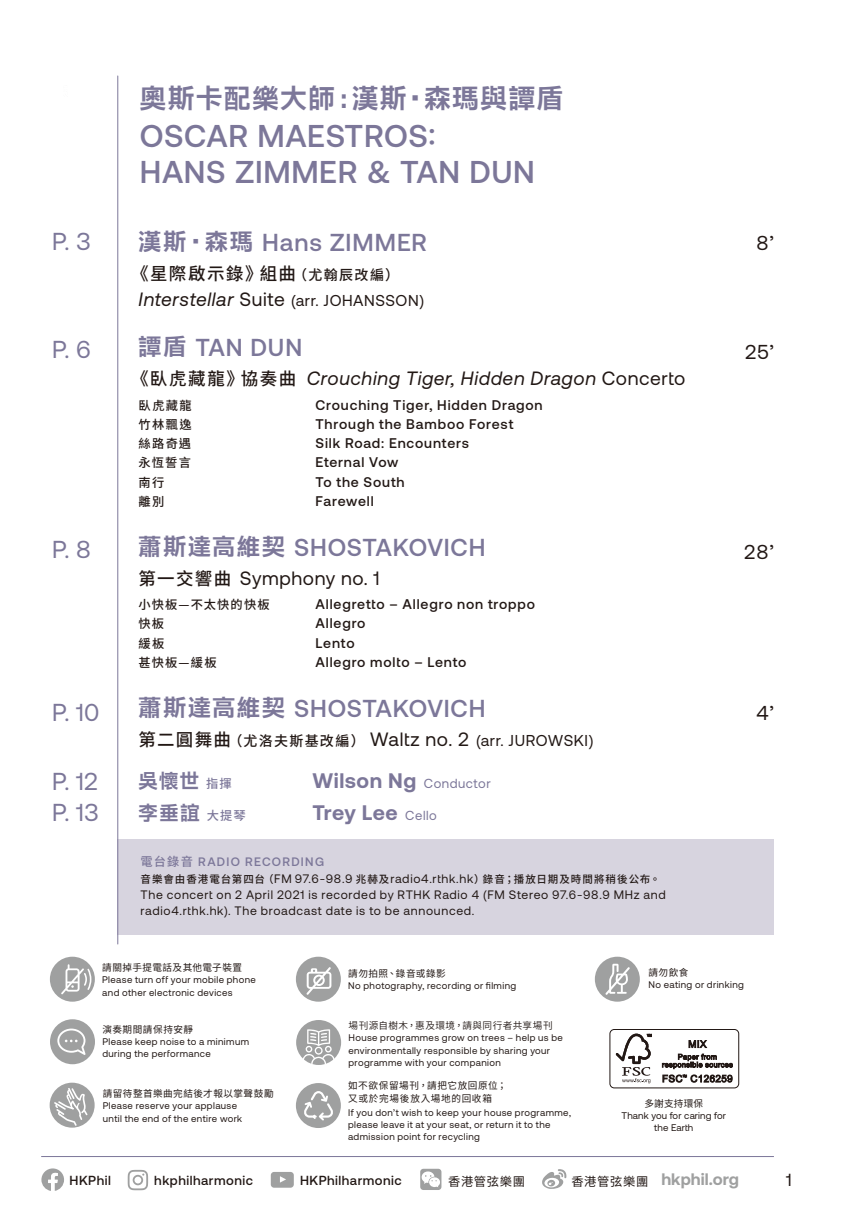
<style>
.page{position:relative;width:844px;height:1226px;background:#fff}
.page>*{position:absolute;margin:0;border:0;box-sizing:border-box;transform-origin:0 0}
.t1{font:500 31.5px/36.8px "Aeonik";letter-spacing:.02em;color:#7c7799}
.t2{font:700 26.25px "Aktiv Hei Hant";letter-spacing:.07em;color:#7c7799}
.t3{font:500 24.5px "Aeonik";letter-spacing:.03em;color:#7c7799}
.t4{font:24.5px/31.5px "Aeonik";color:#7c7799}
.t5{font:700 21px "Aeonik";letter-spacing:.015em;color:#7c7799}
.t6{font:20.12px "Aeonik";color:#221815}
.t7{font:italic 19.25px "Aeonik";letter-spacing:.03em;color:#221815}
.t8{font:19.25px "Aeonik";letter-spacing:.03em;color:#221815}
.t9{font:700 19.25px "Aktiv Hei Hant";letter-spacing:.08em;color:#7c7799}
.t10{font:500 17.5px "Noto Sans CJ Ktc";letter-spacing:.08em;color:#221815}
.t11{font:17.5px "Aeonik";color:#221815}
.t12{font:700 16.62px "Aeonik";letter-spacing:.005em;color:#9fa0a0}
.t13{font:15.75px "Aeonik";letter-spacing:.035em;color:#221815}
.t14{font:500 14px "Aeonik";letter-spacing:.06em;color:#221815}
.t15{font:500 13.12px "Aeonik";letter-spacing:.04em;color:#221815}
.t16{font:13.12px "Aeonik";letter-spacing:.04em;color:#7c7799}
.t17{font:12.25px/15.8px "Aeonik";letter-spacing:.055em;color:#221815}
.t18{font:500 12.25px "Noto Sans CJ Ktc";letter-spacing:.095em;color:#221815}
.t19{font:500 12.25px "Aeonik";letter-spacing:.105em;color:#7c7799}
.t20{font:12.25px "Noto Sans HK";letter-spacing:.055em;color:#221815}
.t21{font:500 10.5px "Noto Sans HK";letter-spacing:.095em;color:#221815}
.t22{font:9.62px/12.2px "Aeonik";letter-spacing:.04em;color:#221815}
.t23{font:9.62px "Noto Sans CJ Ktc";letter-spacing:.05em;color:#221815}
.t24{font:9.62px/13.1px "Noto Sans CJ Ktc";letter-spacing:.07em;color:#221815}
.t25{font:9.62px/12.2px "Aeonik";letter-spacing:.01em;color:#221815;text-align:center}
.t26{font:600 9.62px "Noto Sans CJ Ktc";letter-spacing:.05em;color:#221815}
.s1{font-family:"Aktiv Hei Hant";font-weight:700;font-size:22.75px}
.s2{font-size:14px}
.s3{font-style:italic;font-size:19.25px}
.s4{font-size:19.25px}
.s5{font-family:"Noto Sans CJ Ktc";font-weight:500;font-style:normal;font-size:17.5px}
.s6{font-style:normal}
.s7{font-family:"Noto Sans CJ Ktc";font-weight:500;font-size:17.5px}
.s8{font-family:"Noto Sans CJ Ktc";font-weight:500;font-size:14px}
.s9{font-family:"Noto Sans CJ Ktc";font-weight:500;font-size:12.25px}
.s10{font-weight:700;font-size:21px}
.s11{font-weight:400;font-size:13.12px}
.s12{font-family:"Noto Sans CJ Ktc"}
.s13{font-family:"Aeonik";font-weight:400;font-size:12.25px}
.s14{font-family:"Noto Sans HK";font-weight:400;font-size:12.25px;color:#221815}
</style>
<div class="page">
<div style="left:117px;top:839px;width:656px;height:96px;background:#d7d4df"></div>
<hr style="left:41px;top:1156px;width:732px;height:1px;background:#7c7799">
<div style="left:609px;top:1029px;width:130px;height:59px;border:1px solid #221815;border-radius:4px"></div>
<svg style="left:615px;top:1033px;width:36px;height:50px"></svg>
<svg style="left:688px;top:1040px;width:18px;height:7px"></svg>
<svg style="left:662px;top:1053px;width:70px;height:29px"></svg>
<svg style="left:128px;top:1169px;width:20px;height:21px"></svg>
<svg style="left:271px;top:1172px;width:23px;height:15px"></svg>
<div style="left:420px;top:1168px;width:21px;height:21px;background:#9fa0a0;border-radius:3px"></div>
<svg style="left:421px;top:1171px;width:19px;height:16px"></svg>
<svg style="left:542px;top:1169px;width:24px;height:20px"></svg>
<div style="left:296px;top:1082px;width:45px;height:45px;background:#9fa0a0;border-radius:50%"></div>
<div style="left:594px;top:956px;width:45px;height:45px;background:#9fa0a0;border-radius:50%"></div>
<svg style="left:605px;top:963px;width:24px;height:31px"></svg>
<div style="left:50px;top:1019px;width:45px;height:45px;background:#9fa0a0;border-radius:50%"></div>
<svg style="left:57px;top:1028px;width:28px;height:26px"></svg>
<div style="left:50px;top:956px;width:45px;height:45px;background:#9fa0a0;border-radius:50%"></div>
<svg style="left:61px;top:964px;width:30px;height:30px"></svg>
<div style="left:296px;top:956px;width:45px;height:45px;background:#9fa0a0;border-radius:50%"></div>
<svg style="left:306px;top:967px;width:25px;height:27px"></svg>
<div style="left:296px;top:1019px;width:45px;height:45px;background:#9fa0a0;border-radius:50%"></div>
<svg style="left:302px;top:1029px;width:32px;height:35px"></svg>
<svg style="left:304px;top:1091px;width:29px;height:29px"></svg>
<div style="left:50px;top:1082px;width:45px;height:45px;background:#9fa0a0;border-radius:50%"></div>
<svg style="left:54px;top:1087px;width:33px;height:38px"></svg>
<svg style="left:41px;top:1168px;width:23px;height:22px"></svg>
<hr style="left:117px;top:76px;width:1px;height:867px;background:#7c7799">
<h2 class="t2" style="left:140px;top:82px;width:424px">奧斯卡配樂大師：漢斯‧森瑪與譚盾</h2>
<h1 class="t1" style="left:140px;top:117px;width:396px">OSCAR MAESTROS:<br>HANS ZIMMER &amp; TAN DUN</h1>
<h3 class="t3" style="left:139px;top:229px;width:289px"><span class="s1">漢斯‧森瑪</span> Hans ZIMMER</h3>
<h3 class="t10" style="left:131px;top:264px;width:269px">《星際啟示錄》組曲<span class="s2">（尤翰辰改編）</span></h3>
<h3 class="t13" style="left:139px;top:292px;width:287px"><span class="s3">Interstellar</span> <span class="s4">Suite</span> (arr. JOHANSSON)</h3>
<h3 class="t3" style="left:139px;top:334px;width:165px"><span class="s1">譚盾</span> TAN DUN</h3>
<h3 class="t7" style="left:131px;top:368px;width:555px"><span class="s5">《臥虎藏龍》協奏曲</span> Crouching Tiger, Hidden Dragon <span class="s6">Concerto</span></h3>
<p class="t18" style="left:139px;top:398px;width:54px">臥虎藏龍</p>
<h3 class="t14" style="left:315px;top:397px;width:228px">Crouching Tiger, Hidden Dragon</h3>
<p class="t18" style="left:139px;top:417px;width:54px">竹林飄逸</p>
<h3 class="t14" style="left:315px;top:416px;width:199px">Through the Bamboo Forest</h3>
<p class="t18" style="left:139px;top:436px;width:54px">絲路奇遇</p>
<h3 class="t14" style="left:315px;top:435px;width:155px">Silk Road: Encounters</h3>
<p class="t18" style="left:139px;top:456px;width:54px">永恆誓言</p>
<h3 class="t14" style="left:315px;top:454px;width:84px">Eternal Vow</h3>
<p class="t18" style="left:139px;top:475px;width:27px">南行</p>
<h3 class="t14" style="left:315px;top:474px;width:90px">To the South</h3>
<p class="t18" style="left:139px;top:494px;width:27px">離別</p>
<h3 class="t14" style="left:315px;top:493px;width:60px">Farewell</h3>
<h3 class="t3" style="left:139px;top:533px;width:348px"><span class="s1">蕭斯達高維契</span> SHOSTAKOVICH</h3>
<h3 class="t8" style="left:139px;top:567px;width:242px"><span class="s7">第一交響曲</span> Symphony no. 1</h3>
<p class="t18" style="left:139px;top:597px;width:132px">小快板—不太快的快板</p>
<h3 class="t14" style="left:315px;top:596px;width:221px">Allegretto – Allegro non troppo</h3>
<p class="t18" style="left:139px;top:617px;width:27px">快板</p>
<h3 class="t14" style="left:315px;top:615px;width:51px">Allegro</h3>
<p class="t18" style="left:139px;top:636px;width:27px">緩板</p>
<h3 class="t14" style="left:315px;top:635px;width:41px">Lento</h3>
<p class="t18" style="left:139px;top:655px;width:79px">甚快板—緩板</p>
<h3 class="t14" style="left:315px;top:654px;width:152px">Allegro molto – Lento</h3>
<h3 class="t3" style="left:139px;top:694px;width:348px"><span class="s1">蕭斯達高維契</span> SHOSTAKOVICH</h3>
<h3 class="t13" style="left:139px;top:731px;width:456px"><span class="s7">第二圓舞曲</span><span class="s8">（尤洛夫斯基改編）</span> <span class="s4">Waltz no. 2</span> (arr. JUROWSKI)</h3>
<h3 class="t4" style="left:52px;top:226px;width:40px">P. 3</h3>
<h3 class="t6" style="left:756px;top:232px;width:19px">8’</h3>
<h3 class="t4" style="left:52px;top:334px;width:40px">P. 6</h3>
<h3 class="t6" style="left:744px;top:340px;width:30px">25’</h3>
<h3 class="t4" style="left:52px;top:534px;width:40px">P. 8</h3>
<h3 class="t6" style="left:744px;top:540px;width:31px">28’</h3>
<h3 class="t4" style="left:52px;top:696px;width:49px">P. 10</h3>
<h3 class="t6" style="left:756px;top:701px;width:19px">4’</h3>
<h3 class="t4" style="left:52px;top:765px;width:48px">P. 12<br>P. 13</h3>
<h3 class="t9" style="left:139px;top:769px;width:95px">吳懷世<span class="s9">指揮</span></h3>
<h3 class="t16" style="left:312px;top:776px;width:180px"><span class="s10">Wilson Ng</span> Conductor</h3>
<h3 class="t9" style="left:139px;top:801px;width:109px">李垂誼<span class="s9">大提琴</span></h3>
<h3 class="t5" style="left:312px;top:800px;width:126px">Trey Lee <span class="s11">Cello</span></h3>
<p class="t19" style="left:141px;top:854px;width:185px"><span class="s12">電台錄音</span> RADIO RECORDING</p>
<p class="t21" style="left:141px;top:873px;width:521px">音樂會由香港電台第四台（<span class="s13">FM 97.6-98.9</span> 兆赫及<span class="s13">radio4.rthk.hk</span>）錄音；播放日期及時間將稍後公布。</p>
<p class="t17" style="left:141px;top:886px;width:526px">The concert on 2 April 2021 is recorded by RTHK Radio 4 (FM Stereo 97.6-98.9 MHz and radio4.rthk.hk). The broadcast date is to be announced.</p>
<p class="t23" style="left:102px;top:962px;width:141px">請關掉手提電話及其他電子裝置</p>
<p class="t22" style="left:102px;top:973px;width:155px">Please turn off your mobile phone and other electronic devices</p>
<p class="t23" style="left:102px;top:1023px;width:92px">演奏期間請保持安靜</p>
<p class="t22" style="left:102px;top:1035px;width:148px">Please keep noise to a minimum during the performance</p>
<p class="t23" style="left:103px;top:1087px;width:172px">請留待整首樂曲完結後才報以掌聲鼓勵</p>
<p class="t22" style="left:103px;top:1099px;width:141px">Please reserve your applause until the end of the entire work</p>
<p class="t23" style="left:644px;top:1097px;width:60px">多謝支持環保</p>
<p class="t23" style="left:648px;top:966px;width:41px">請勿飲食</p>
<p class="t22" style="left:648px;top:978px;width:97px">No eating or drinking</p>
<p class="t23" style="left:348px;top:968px;width:99px">請勿拍照、錄音或錄影</p>
<p class="t22" style="left:348px;top:979px;width:169px">No photography, recording or filming</p>
<p class="t26" style="left:348px;top:1019px;width:206px">場刊源自樹木，惠及環境，請與同行者共享場刊</p>
<p class="t22" style="left:348px;top:1031px;width:216px">House programmes grow on trees – help us be environmentally responsible by sharing your programme with your companion</p>
<p class="t24" style="left:348px;top:1079px;width:160px">如不欲保留場刊，請把它放回原位；又或於完場後放入場地的回收箱</p>
<p class="t22" style="left:348px;top:1105px;width:224px">If you don’t wish to keep your house programme, please leave it at your seat, or return it to the admission point for recycling</p>
<p class="t25" style="left:621px;top:1109px;width:106px">Thank you for caring for the Earth</p>
<h3 class="t15" style="left:69px;top:1173px;width:43px">HKPhil</h3>
<h3 class="t15" style="left:154px;top:1173px;width:100px">hkphilharmonic</h3>
<h3 class="t15" style="left:300px;top:1173px;width:103px">HKPhilharmonic</h3>
<p class="t20" style="left:448px;top:1174px;width:78px">香港管弦樂團</p>
<h3 class="t12" style="left:571px;top:1169px;width:169px"><span class="s14">香港管弦樂團</span> hkphil.org</h3>
<h3 class="t11" style="left:786px;top:1170px;width:7px">1</h3>
</div>
